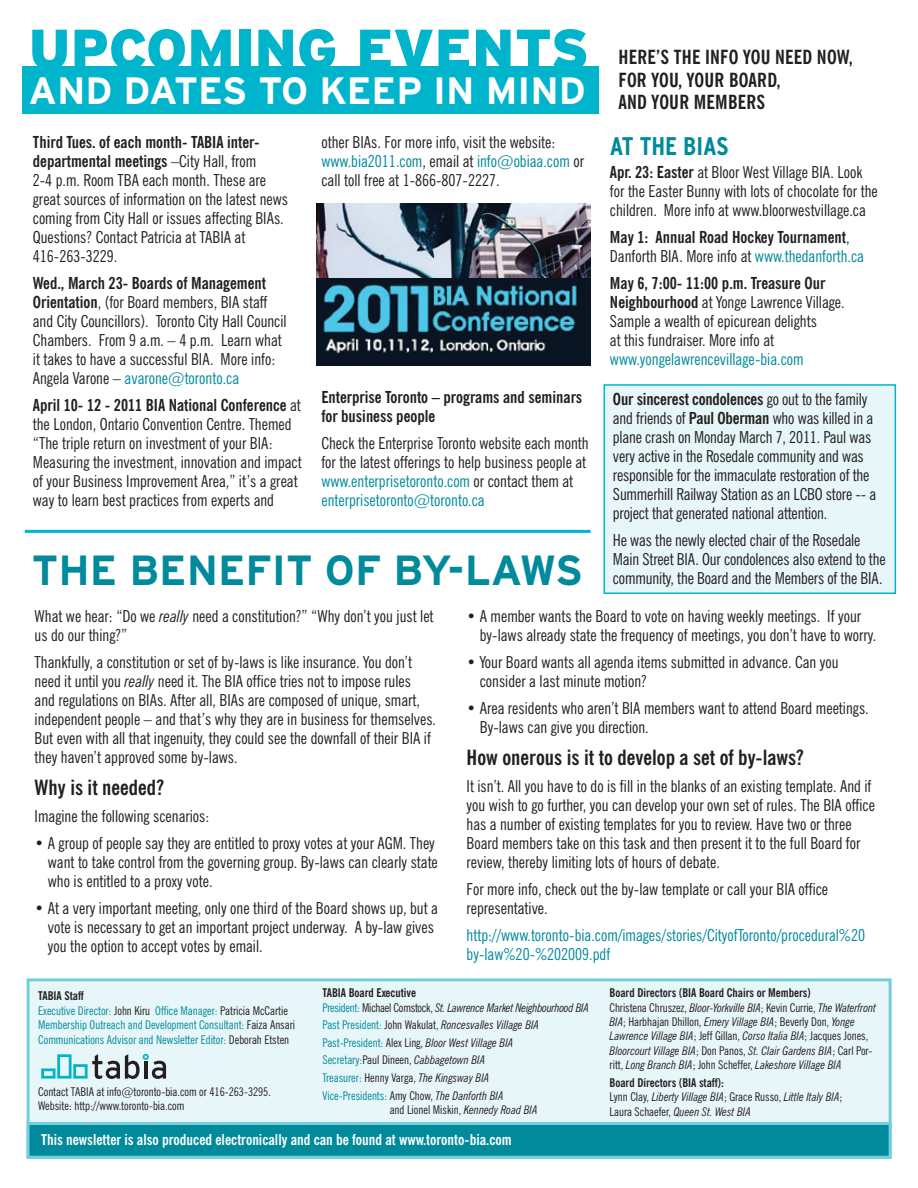
<style>
.page{position:relative;width:918px;height:1188px;background:#fff}
.page>*{position:absolute;margin:0;border:0;box-sizing:border-box;transform-origin:0 0}
.t1{font:900 56.25px "Interstate";color:#00b5cb}
.t2{font:700 42.15px "Interstate";color:#008a9b}
.t3{font:700 38.1px "Interstate";color:#fff}
.t4{font:700 condensed 25.5px "Interstate";color:#008a9b}
.t5{font:700 condensed 21px "News Gothic BT";color:#231f20}
.t6{font:700 condensed 19.5px "News Gothic BT";letter-spacing:.01em;color:#231f20}
.t7{font:condensed 16.5px/19px "News Gothic BT";color:#231f20}
.t8{font:700 condensed 16.5px/18.9px "News Gothic BT";color:#231f20}
.t9{font:condensed 16.5px/18.9px "News Gothic BT";color:#008a9b}
.t10{font:700 condensed 15px "News Gothic BT";color:#fff}
.t11{font:italic condensed 12px/14.4px "News Gothic BT";color:#231f20}
.t12{font:condensed 12px/14.4px "News Gothic BT";color:#008a9b}
.t13{font:condensed 12px/14.4px "News Gothic BT";color:#231f20}
.t14{font:italic condensed 12px/14.4px "News Gothic BT";letter-spacing:-.02em;color:#231f20}
.s1{font-weight:700}
.s2{color:#008a9b}
.s3{font-weight:400}
.s4{font-weight:400;color:#008a9b}
.s5{font-style:italic}
.s6{font-weight:700;color:#231f20}
.s7{color:#231f20}
.s8{font-weight:700;font-style:normal}
.s9{font-style:normal;color:#008a9b}
.s10{font-style:normal}
</style>
<div class="page">
<div style="left:604px;top:384px;width:292px;height:210px;background:#e7f6f8;border:2px solid #00b5cb"></div>
<div style="left:27px;top:978px;width:865px;height:181px;background:#e7f6f8;border:3px solid #74cedd"></div>
<svg style="left:41px;top:1054px;width:125px;height:25px"></svg>
<div style="left:22px;top:66px;width:576px;height:48px;background:#00b5cb"></div>
<div style="left:27px;top:1122px;width:865px;height:37px;background:#008a9b;border:3px solid #74cedd"></div>
<hr style="left:25px;top:530px;width:566px;height:3px;background:#00b5cb">
<img style="left:317px;top:204px;width:274px;height:162px">
<h1 class="t1" style="left:29px;top:17px;width:562px">UPCOMING EVENTS</h1>
<h3 class="t3" style="left:29px;top:69px;width:559px">AND DATES TO KEEP IN M IND</h3>
<p class="t6" style="left:619px;top:45px;width:167px">Here’s the info you need</p>
<p class="t6" style="left:817px;top:45px;width:37px">now,</p>
<p class="t6" style="left:619px;top:68px;width:131px">for you, your Board</p>
<p class="t6" style="left:777px;top:68px;width:6px">,</p>
<p class="t6" style="left:619px;top:90px;width:87px">AND your members</p>
<p class="t7" style="left:33px;top:133px;width:257px"><span class="s1">Third Tues. of each month- TABIA inter&shy;departmental meetings</span> –City Hall, from<br>2-4 p.m. Room TBA each month. These are great sources of information on the latest news coming from City Hall or issues affecting BIAs.<br>Questions? Contact Patricia at TABIA at 416-263-3229.</p>
<p class="t7" style="left:33px;top:274px;width:255px"><span class="s1">Wed., March 23- Boards of Management Orientation</span>, (for Board members, BIA staff and City Councillors). Toronto City Hall Council Chambers. From 9 a.m. – 4 p.m. Learn what it takes to have a successful BIA. More info:<br>Angela Varone – <span class="s2">avarone@toronto.ca</span></p>
<p class="t7" style="left:33px;top:396px;width:270px"><span class="s1">April 10- 12 - 2011 BIA National Conference</span> at the London, Ontario Convention Centre. Themed “The triple return on investment of your BIA:<br>Measuring the investment, innovation and impact of your Business Improvement Area,” it’s a great way to learn best practices from experts and</p>
<p class="t7" style="left:321px;top:133px;width:264px">other BIAs. For more info, visit the website: <span class="s2">www.bia2011.com</span>, email at <span class="s2">info@obiaa.com</span> or call toll free at 1-866-807-2227.</p>
<h3 class="t4" style="left:610px;top:132px;width:120px">AT THE BIAS</h3>
<p class="t7" style="left:610px;top:162px;width:269px"><span class="s1">Apr. 23: Easter</span> at Bloor West Village BIA. Look for the Easter Bunny with lots of chocolate for the children. More info at www.bloorwestvillage.ca</p>
<p class="t8" style="left:610px;top:227px;width:255px">May 1: Annual Road Hockey Tournament<span class="s3">,<br>Danforth BIA. More info at</span> <span class="s4">www.thedanforth.ca</span></p>
<p class="t7" style="left:610px;top:273px;width:236px"><span class="s1">May 6, 7:00- 11:00 p.m. Treasure Our Neighbourhood</span> at Yonge Lawrence Village.<br>Sample a wealth of epicurean delights<br>at this fundraiser. More info at</p>
<p class="t9" style="left:610px;top:349px;width:195px">www.yongelawrencevillage-bia.com</p>
<p class="t8" style="left:321px;top:387px;width:262px">Enterprise Toronto – programs and seminars for business people</p>
<p class="t7" style="left:321px;top:433px;width:269px">Check the Enterprise Toronto website each month for the latest offerings to help business people at <span class="s2">www.enterprisetoronto.com</span> or contact them at <span class="s2">enterprisetoronto@toronto.ca</span></p>
<p class="t7" style="left:613px;top:389px;width:265px"><span class="s1">Our sincerest condolences</span> go out to the family and friends of <span class="s1">Paul Oberman</span> who was killed in a plane crash on Monday March 7, 2011. Paul was very active in the Rosedale community and was responsible for the immaculate restoration of the Summerhill Railway Station as an LCBO store -- a project that generated national attention.</p>
<p class="t7" style="left:613px;top:530px;width:274px">He was the newly elected chair of the Rosedale<br>Main Street BIA. Our condolences also extend to the community, the Board and the Members of the BIA.</p>
<h2 class="t2" style="left:32px;top:546px;width:553px">THE BENEFIT OF BY-LAWS</h2>
<p class="t7" style="left:35px;top:607px;width:400px">What we hear: “Do we <span class="s5">really</span> need a constitution?” “Why don’t you just let us do our thing?”</p>
<p class="t7" style="left:35px;top:653px;width:403px">Thankfully, a constitution or set of by-laws is like insurance. You don’t need it until you <span class="s5">really</span> need it. The BIA office tries not to impose rules<br>and regulations on BIAs. After all, BIAs are composed of unique, smart, independent people – and that’s why they are in business for themselves.<br>But even with all that ingenuity, they could see the downfall of their BIA if they haven’t approved some by-laws.</p>
<p class="t5" style="left:35px;top:775px;width:130px">Why is it needed?</p>
<p class="t7" style="left:35px;top:807px;width:176px">Imagine the following scenarios:</p>
<p class="t7" style="left:48px;top:834px;width:392px;text-indent:-13px">• A group of people say they are entitled to proxy votes at your AGM. They want to take control from the governing group. By-laws can clearly state who is entitled to a proxy vote.</p>
<p class="t7" style="left:48px;top:899px;width:392px;text-indent:-13px">• At a very important meeting, only one third of the Board shows up, but a vote is necessary to get an important project underway. A by-law gives you the option to accept votes by email.</p>
<p class="t7" style="left:480px;top:606px;width:398px;text-indent:-13px">• A member wants the Board to vote on having weekly meetings. If your by-laws already state the frequency of meetings, you don’t have to worry.</p>
<p class="t7" style="left:480px;top:653px;width:360px;text-indent:-13px">• Your Board wants all agenda items submitted in advance. Can you consider a last minute motion?</p>
<p class="t7" style="left:480px;top:699px;width:390px;text-indent:-13px">• Area residents who aren’t BIA members want to attend Board meetings.<br>By-laws can give you direction.</p>
<p class="t5" style="left:467px;top:745px;width:338px">How onerous is it to develop a set of by-laws?</p>
<p class="t7" style="left:467px;top:777px;width:410px">It isn’t. All you have to do is fill in the blanks of an existing template. And if you wish to go further, you can develop your own set of rules. The BIA office has a number of existing templates for you to review. Have two or three Board members take on this task and then present it to the full Board for review, thereby limiting lots of hours of debate.</p>
<p class="t7" style="left:467px;top:880px;width:363px">For more info, check out the by-law template or call your BIA office representative.</p>
<p class="t9" style="left:467px;top:926px;width:400px">http://www.toronto-bia.com/images/stories/CityofToronto/procedural%20 by-law%20-%202009.pdf</p>
<p class="t12" style="left:38px;top:989px;width:258px"><span class="s6">TABIA Staff<br></span>Executive Director: <span class="s7">John Kiru</span> Office Manager: <span class="s7">Patricia McCartie </span>Membership Outreach and Development Consultant: <span class="s7">Faiza Ansari </span>Communications Advisor and Newsletter Editor: <span class="s7">Deborah Etsten</span></p>
<p class="t13" style="left:38px;top:1084px;width:234px">Contact TABIA at info@toronto-bia.com or 416-263-3295.<br>Website: http://www.toronto-bia.com</p>
<p class="t14" style="left:322px;top:986px;width:268px"><span class="s8">TABIA Board Executive<br></span><span class="s9">President:</span> <span class="s10">Michael Comstock,</span> St. Lawrence Market Neighbourhood BIA</p>
<p class="t11" style="left:322px;top:1016px;width:218px;line-height:17.7px"><span class="s9">Past President:</span> <span class="s10">John Wakulat,</span> Roncesvalles Village BIA <span class="s9">Past-President:</span> <span class="s10">Alex Ling,</span> Bloor West Village BIA <span class="s9">Secretary:</span><span class="s10">Paul Dineen,</span> Cabbagetown BIA<br><span class="s9">Treasurer:</span> <span class="s10">Henny Varga,</span> The Kingsway BIA <span class="s9">Vice-Presidents:</span> <span class="s10">Amy Chow,</span> The Danforth BIA</p>
<p class="t13" style="left:390px;top:1103px;width:149px">and Lionel Miskin, <span class="s5">Kennedy Road BIA</span></p>
<p class="t10" style="left:41px;top:1131px;width:472px">This newsletter is also produced electronically and can be found at www.toronto-bia.com</p>
<p class="t11" style="left:610px;top:986px;width:268px"><span class="s8">Board Directors (BIA Board Chairs or Members)<br></span><span class="s10">Christena Chruszez,</span> Bloor-Yorkville BIA<span class="s10">; Kevin Currie,</span> The Waterfront BIA<span class="s10">; Harbhajan Dhillon,</span> Emery Village BIA<span class="s10">; Beverly Don,</span> Yonge Lawrence Village BIA<span class="s10">; Jeff Gillan,</span> Corso Italia BIA<span class="s10">; Jacques Jones, </span>Bloorcourt Village BIA<span class="s10">; Don Panos,</span> St. Clair Gardens BIA<span class="s10">; Carl Por&shy;ritt,</span> Long Branch BIA<span class="s10">; John Scheffer,</span> Lakeshore Village BIA</p>
<p class="t11" style="left:610px;top:1075px;width:234px"><span class="s8">Board Directors (BIA staff):<br></span><span class="s10">Lynn Clay,</span> Liberty Village BIA<span class="s10">; Grace Russo,</span> Little Italy BIA<span class="s10">;<br>Laura Schaefer,</span> Queen St. West BIA</p>
</div>
